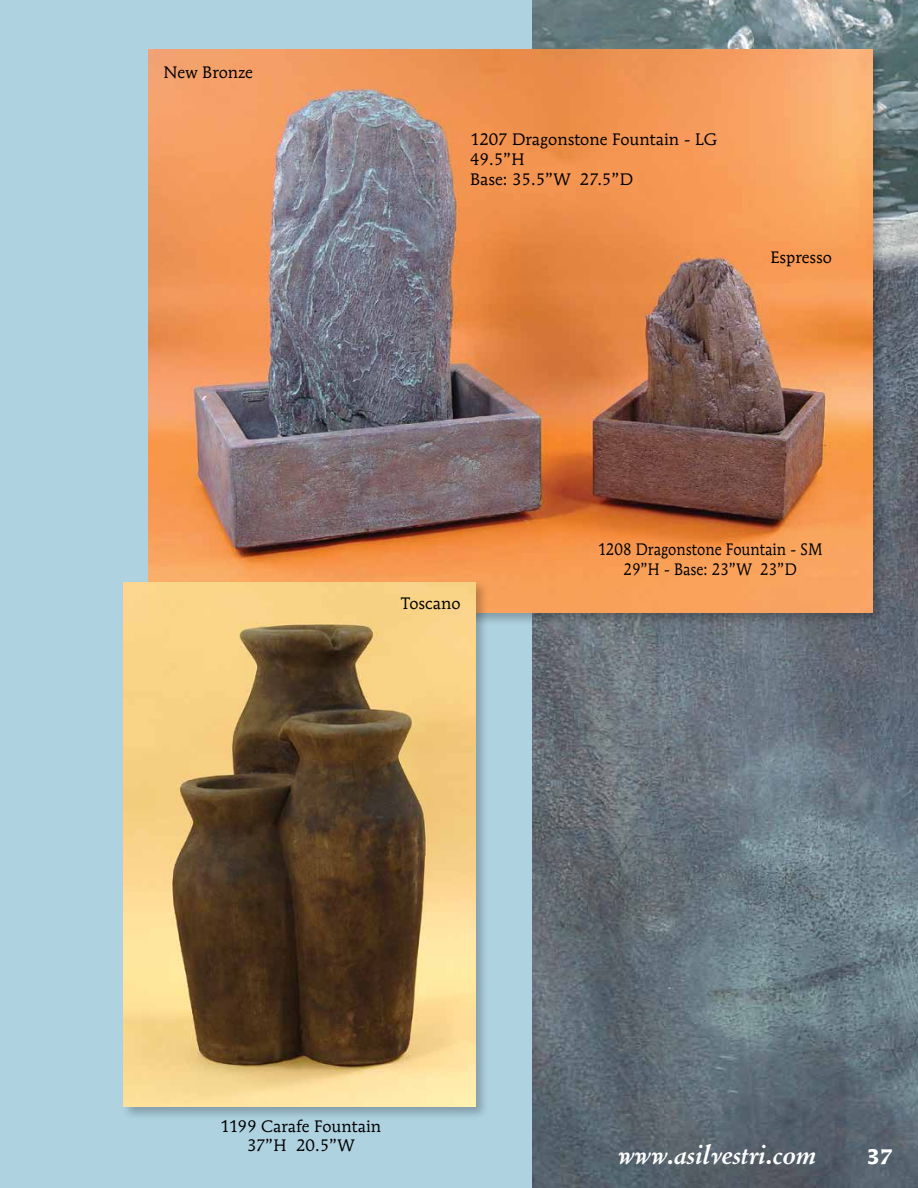
<style>
.page{position:relative;width:918px;height:1188px;background:#afd2e1}
.page>*{position:absolute;margin:0;border:0;box-sizing:border-box;transform-origin:0 0}
.t1{font:27px "LTC Cloister Bold Cursive";color:#fff}
.t2{font:700 21px "Mendoza Roman";color:#fff}
.t3{font:16.5px/19.8px "Mendoza Roman";color:#000}
.t4{font:16.5px/19.8px "Mendoza Roman";color:#000;text-align:center;scale:.9 1}
</style>
<div class="page">
<img style="left:532px;top:0;width:386px;height:1188px">
<div style="left:146px;top:47px;width:740px;height:579px;background:#000;opacity:.25"></div>
<img style="left:149px;top:50px;width:724px;height:563px">
<div style="left:121px;top:579px;width:368px;height:541px;background:#000;opacity:.25"></div>
<img style="left:124px;top:582px;width:351px;height:524px">
<p class="t3" style="left:164px;top:62px;width:91px">New Bronze</p>
<p class="t3" style="left:470px;top:130px;width:249px">1207 Dragonstone Fountain - LG<br>49.5”H<br>Base: 35.5”W 27.5”D</p>
<p class="t3" style="left:770px;top:247px;width:63px">Espresso</p>
<p class="t3" style="left:401px;top:593px;width:61px">Toscano</p>
<p class="t4" style="left:598px;top:539px;width:251px">1208 Dragonstone Fountain - SM<br>29”H - Base: 23”W 23”D</p>
<p class="t3" style="left:220px;top:1116px;width:163px;text-align:center">1199 Carafe Fountain<br>37”H 20.5”W</p>
<p class="t1" style="left:618px;top:1141px;width:200px">www.asilvestri.com</p>
<p class="t2" style="left:866px;top:1144px;width:28px">37</p>
</div>
